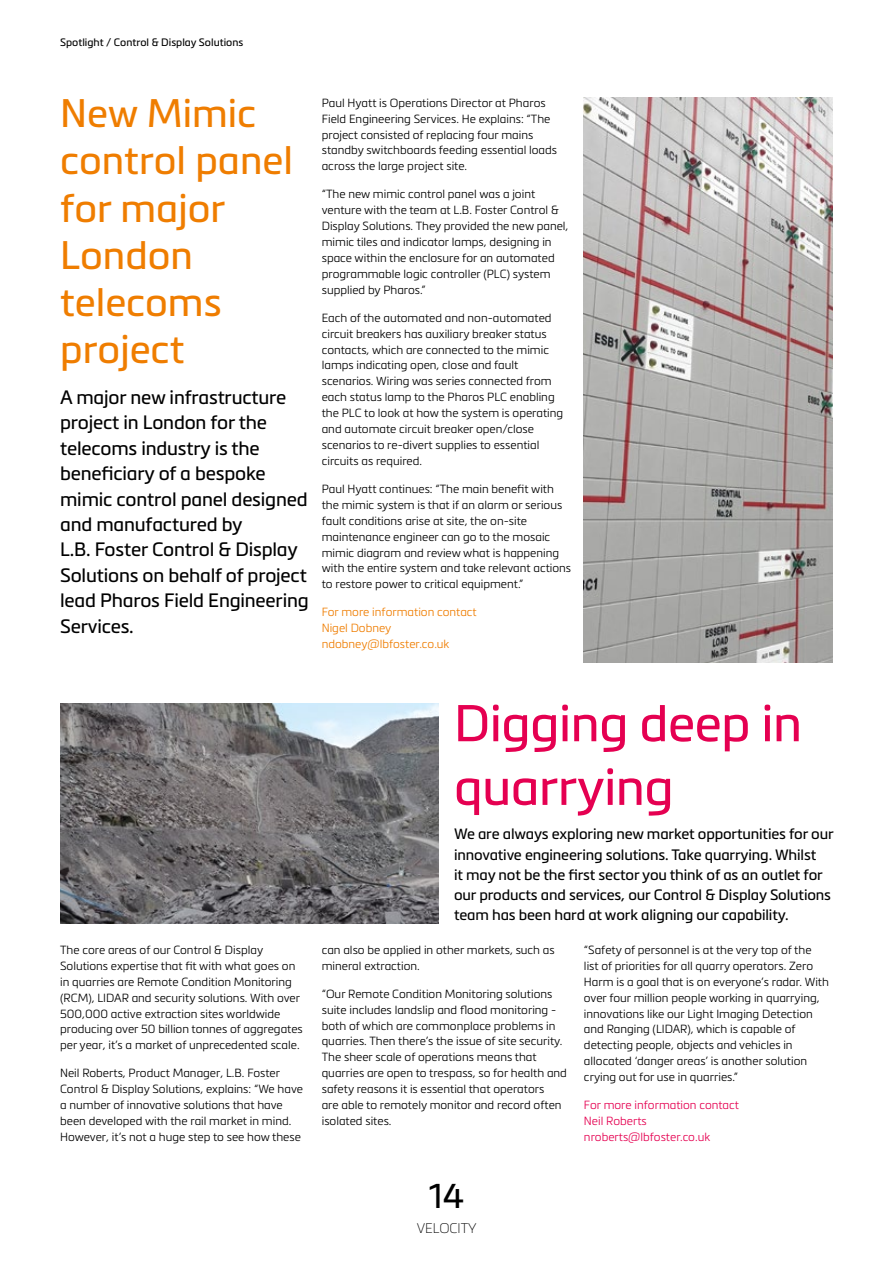
<style>
.page{position:relative;width:893px;height:1263px;background:#fff}
.page>*{position:absolute;margin:0;border:0;box-sizing:border-box;transform-origin:0 0}
.t1{font:50.85px/63.6px "Metronic Pro";letter-spacing:-.01em;color:#e50051}
.t2{font:39.3px/47.1px "Metronic Pro";color:#ef7d00}
.t3{font:33.9px "Metronic Pro";color:#000}
.t4{font:19.05px/25.5px "Metronic Pro";letter-spacing:-.01em;color:#000}
.t5{font:14.85px/20.1px "Metronic Pro";letter-spacing:-.01em;color:#000}
.t6{font:13.8px "Metronic Pro Air";color:#000}
.t7{font:300 11.7px/15.9px "Metronic Pro";color:#000}
.t8{font:300 11.7px/15.9px "Metronic Pro";color:#e50051}
.t9{font:300 11.7px/15.9px "Metronic Pro";color:#ef7d00}
.t10{font:10.65px "Metronic Pro";color:#000}
</style>
<div class="page">
<img style="left:584px;top:98px;width:248px;height:564px">
<img style="left:60px;top:703px;width:379px;height:221px">
<p class="t10" style="left:60px;top:34px;width:185px">Spotlight / Control &amp; Display Solutions</p>
<h2 class="t2" style="left:60px;top:88px;width:234px">New Mimic control panel for major<br>London telecoms project</h2>
<p class="t4" style="left:60px;top:383px;width:250px">A major new infrastructure project in London for the telecoms industry is the beneficiary of a bespoke mimic control panel designed and manufactured by<br>L.B. Foster Control &amp; Display<br>Solutions on behalf of project lead Pharos Field Engineering<br>Services.</p>
<p class="t7" style="left:322px;top:94px;width:237px">Paul Hyatt is Operations Director at Pharos Field Engineering Services. He explains: “The project consisted of replacing four mains standby switchboards feeding essential loads across the large project site.</p>
<p class="t7" style="left:322px;top:186px;width:248px">“The new mimic control panel was a joint venture with the team at L.B. Foster Control &amp; Display Solutions. They provided the new panel, mimic tiles and indicator lamps, designing in space within the enclosure for an automated programmable logic controller (PLC) system supplied by Pharos.”</p>
<p class="t7" style="left:322px;top:309px;width:243px">Each of the automated and non-automated circuit breakers has auxiliary breaker status contacts, which are connected to the mimic lamps indicating open, close and fault scenarios. Wiring was series connected from each status lamp to the Pharos PLC enabling the PLC to look at how the system is operating and automate circuit breaker open/close scenarios to re-divert supplies to essential circuits as required.</p>
<p class="t7" style="left:322px;top:480px;width:251px">Paul Hyatt continues: “The main benefit with the mimic system is that if an alarm or serious fault conditions arise at site, the on-site maintenance engineer can go to the mosaic mimic diagram and review what is happening with the entire system and take relevant actions to restore power to critical equipment.”</p>
<p class="t9" style="left:322px;top:604px;width:157px">For more information contact<br>Nigel Dobney ndobney@lbfoster.co.uk</p>
<p class="t7" style="left:60px;top:941px;width:244px">The core areas of our Control &amp; Display Solutions expertise that fit with what goes on in quarries are Remote Condition Monitoring (RCM), LIDAR and security solutions. With over 500,000 active extraction sites worldwide producing over 50 billion tonnes of aggregates per year, it’s a market of unprecedented scale.</p>
<p class="t7" style="left:60px;top:1065px;width:244px">Neil Roberts, Product Manager, L.B. Foster Control &amp; Display Solutions, explains: “We have a number of innovative solutions that have been developed with the rail market in mind.<br>However, it’s not a huge step to see how these</p>
<h1 class="t1" style="left:454px;top:689px;width:350px">Digging deep in quarrying</h1>
<p class="t5" style="left:454px;top:823px;width:381px">We are always exploring new market opportunities for our innovative engineering solutions. Take quarrying. Whilst<br>it may not be the first sector you think of as an outlet for our products and services, our Control &amp; Display Solutions team has been hard at work aligning our capability.</p>
<p class="t7" style="left:322px;top:941px;width:234px">can also be applied in other markets, such as mineral extraction.</p>
<p class="t7" style="left:322px;top:985px;width:247px">“Our Remote Condition Monitoring solutions suite includes landslip and flood monitoring - both of which are commonplace problems in quarries. Then there’s the issue of site security.<br>The sheer scale of operations means that quarries are open to trespass, so for health and safety reasons it is essential that operators<br>are able to remotely monitor and record often isolated sites.</p>
<h3 class="t3" style="left:429px;top:1171px;width:37px">14</h3>
<p class="t6" style="left:417px;top:1219px;width:61px">VELOCITY</p>
<p class="t7" style="left:584px;top:941px;width:246px">“Safety of personnel is at the very top of the list of priorities for all quarry operators. Zero Harm is a goal that is on everyone’s radar. With over four million people working in quarrying, innovations like our Light Imaging Detection and Ranging (LIDAR), which is capable of detecting people, objects and vehicles in allocated ‘danger areas’ is another solution crying out for use in quarries.”</p>
<p class="t8" style="left:584px;top:1096px;width:157px">For more information contact<br>Neil Roberts nroberts@lbfoster.co.uk</p>
</div>
